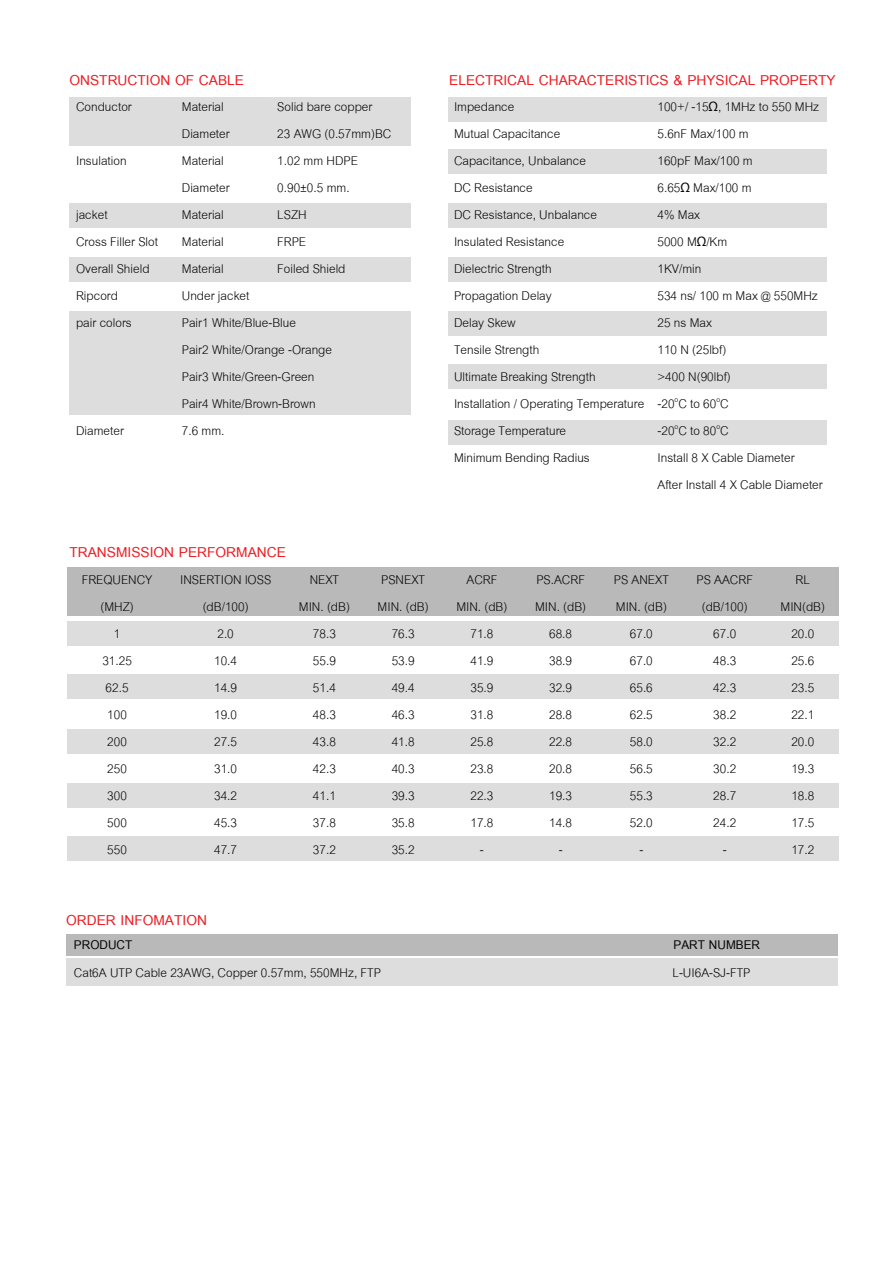
<style>
.page{position:relative;width:893px;height:1263px;background:#fff}
.page>*{position:absolute;margin:0;border:0;box-sizing:border-box;transform-origin:0 0}
.t1{font:700 21px "Cordia New";color:#ed1d23}
.t2{font:18.6px/27px "Cordia New";color:#040503;text-align:center}
.t3{font:700 18.6px "Cordia New";color:#040503}
.s1{font-family:"Myriad Pro";font-size:13.95px}
</style>
<div class="page">
<div style="left:66px;top:934px;width:772px;height:22px;background:#bab9b9"></div>
<div style="left:66px;top:959px;width:772px;height:27px;background:#ddd"></div>
<div style="left:69px;top:97px;width:342px;height:49px;background:#ddd"></div>
<div style="left:69px;top:257px;width:342px;height:25px;background:#ddd"></div>
<div style="left:69px;top:203px;width:342px;height:24px;background:#ddd"></div>
<div style="left:69px;top:312px;width:342px;height:103px;background:#ddd"></div>
<div style="left:67px;top:621px;width:771px;height:24px;background:#ddd"></div>
<div style="left:67px;top:567px;width:771px;height:48px;background:#bab9b9"></div>
<div style="left:67px;top:675px;width:771px;height:24px;background:#ddd"></div>
<div style="left:67px;top:729px;width:771px;height:24px;background:#ddd"></div>
<div style="left:67px;top:783px;width:771px;height:25px;background:#ddd"></div>
<div style="left:67px;top:836px;width:771px;height:25px;background:#ddd"></div>
<div style="left:448px;top:97px;width:379px;height:25px;background:#ddd"></div>
<div style="left:448px;top:149px;width:379px;height:24px;background:#ddd"></div>
<div style="left:448px;top:203px;width:379px;height:24px;background:#ddd"></div>
<div style="left:448px;top:257px;width:379px;height:25px;background:#ddd"></div>
<div style="left:448px;top:312px;width:379px;height:24px;background:#ddd"></div>
<div style="left:448px;top:364px;width:379px;height:25px;background:#ddd"></div>
<div style="left:448px;top:420px;width:379px;height:24px;background:#ddd"></div>
<p class="t1" style="left:69px;top:67px;width:176px">ONSTRUCTION OF CABLE</p>
<p class="t1" style="left:449px;top:67px;width:388px">ELECTRICAL CHARACTERISTICS &amp; PHYSICAL PROPERTY</p>
<p class="t2" style="left:76px;top:94px;width:57px">Conductor</p>
<p class="t2" style="left:76px;top:148px;width:52px">Insulation</p>
<p class="t2" style="left:76px;top:202px;width:83px;text-align:left">jacket<br>Cross Filler Slot<br>Overall Shield<br>Ripcord<br>pair colors</p>
<p class="t2" style="left:76px;top:418px;width:49px">Diameter</p>
<p class="t2" style="left:277px;top:94px;width:116px;text-align:left">Solid bare copper<br>23 AWG (0.57mm)BC<br>1.02 mm HDPE<br>0.90±0.5 mm.<br>LSZH<br>FRPE<br>Foiled Shield</p>
<p class="t2" style="left:182px;top:94px;width:152px;text-align:left">Material<br>Diameter<br>Material<br>Diameter<br>Material<br>Material<br>Material<br>Under jacket<br>Pair1 White/Blue-Blue<br>Pair2 White/Orange -Orange<br>Pair3 White/Green-Green<br>Pair4 White/Brown-Brown<br>7.6 mm.</p>
<p class="t1" style="left:69px;top:539px;width:218px">TRANSMISSION PERFORMANCE</p>
<p class="t2" style="left:454px;top:94px;width:192px;text-align:left">Impedance<br>Mutual Capacitance<br>Capacitance, Unbalance<br>DC Resistance<br>DC Resistance, Unbalance<br>Insulated Resistance<br>Dielectric Strength<br>Propagation Delay<br>Delay Skew<br>Tensile Strength<br>Ultimate Breaking Strength<br>Installation / Operating Temperature<br>Storage Temperature<br>Minimum Bending Radius</p>
<p class="t2" style="left:657px;top:94px;width:167px;text-align:left">100+/ -15<span class="s1">Ω</span>, 1MHz to 550 MHz<br>5.6nF Max/100 m<br>160pF Max/100 m<br>6.65<span class="s1">Ω</span> Max/100 m<br>4% Max<br>5000 M<span class="s1">Ω</span>/Km<br>1KV/min<br>534 ns/ 100 m Max @ 550MHz<br>25 ns Max<br>110 N (25lbf)<br>&gt;400 N(90lbf)<br>-20<sup>o</sup>C to 60<sup>o</sup>C<br>-20<sup>o</sup>C to 80<sup>o</sup>C<br>Install 8 X Cable Diameter<br>After Install 4 X Cable Diameter</p>
<p class="t2" style="left:82px;top:566px;width:72px">FREQUENCY (MHZ)<br>1<br>31.25<br>62.5<br>100<br>200<br>250<br>300<br>500<br>550</p>
<p class="t2" style="left:180px;top:566px;width:93px">INSERTION lOSS (dB/100)<br>2.0<br>10.4<br>14.9<br>19.0<br>27.5<br>31.0<br>34.2<br>45.3<br>47.7</p>
<p class="t2" style="left:299px;top:566px;width:53px">NEXT<br>MIN. (dB)<br>78.3<br>55.9<br>51.4<br>48.3<br>43.8<br>42.3<br>41.1<br>37.8<br>37.2</p>
<p class="t2" style="left:378px;top:566px;width:53px">PSNEXT<br>MIN. (dB)<br>76.3<br>53.9<br>49.4<br>46.3<br>41.8<br>40.3<br>39.3<br>35.8<br>35.2</p>
<p class="t2" style="left:456px;top:566px;width:53px">ACRF<br>MIN. (dB)<br>71.8<br>41.9<br>35.9<br>31.8<br>25.8<br>23.8<br>22.3<br>17.8<br>-</p>
<p class="t2" style="left:535px;top:566px;width:53px">PS.ACRF<br>MIN. (dB)<br>68.8<br>38.9<br>32.9<br>28.8<br>22.8<br>20.8<br>19.3<br>14.8<br>-</p>
<p class="t2" style="left:614px;top:566px;width:57px">PS ANEXT<br>MIN. (dB)<br>67.0<br>67.0<br>65.6<br>62.5<br>58.0<br>56.5<br>55.3<br>52.0<br>-</p>
<p class="t2" style="left:696px;top:566px;width:58px">PS AACRF (dB/100)<br>67.0<br>48.3<br>42.3<br>38.2<br>32.2<br>30.2<br>28.7<br>24.2<br>-</p>
<p class="t2" style="left:780px;top:566px;width:46px">RL<br>MIN(dB)<br>20.0<br>25.6<br>23.5<br>22.1<br>20.0<br>19.3<br>18.8<br>17.5<br>17.2</p>
<p class="t1" style="left:66px;top:907px;width:142px">ORDER INFOMATION</p>
<p class="t3" style="left:74px;top:934px;width:60px">PRODUCT</p>
<p class="t3" style="left:673px;top:934px;width:88px">PART NUMBER</p>
<p class="t2" style="left:672px;top:959px;width:80px">L-UI6A-SJ-FTP</p>
<p class="t2" style="left:74px;top:959px;width:308px">Cat6A UTP Cable 23AWG, Copper 0.57mm, 550MHz, FTP</p>
</div>
